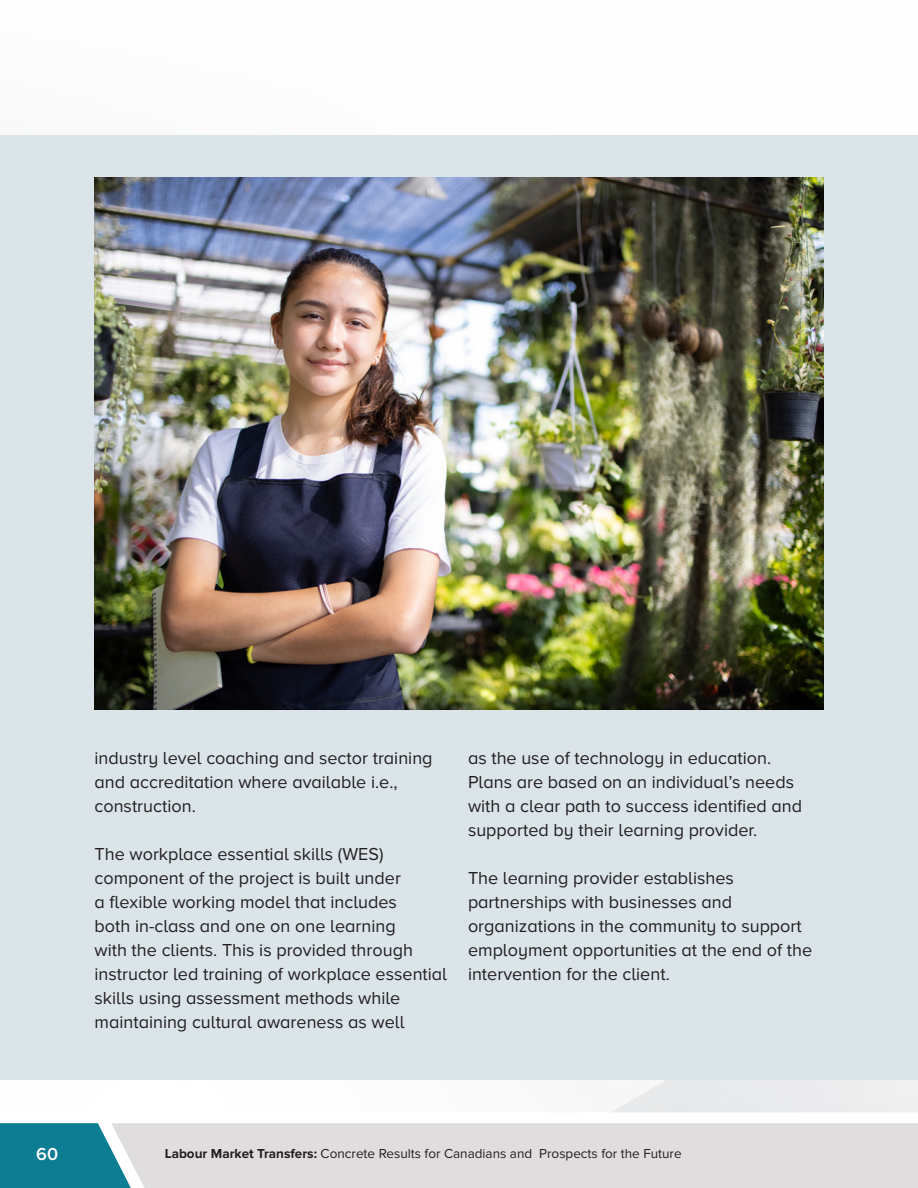
<style>
.page{position:relative;width:918px;height:1188px;background:#fff}
.page>*{position:absolute;margin:0;border:0;box-sizing:border-box;transform-origin:0 0}
.t1{font:18px/24px "Proxima Nova A";color:#231f20}
.t2{font:600 18px "Proxima Nova A";color:#fff}
.t3{font:13.5px "Proxima Nova";color:#231f20}
.s1{font-weight:700}
</style>
<div class="page">
<div style="left:0;top:1123px;width:111px;height:65px;background:#0d7d93"></div>
<div style="left:111px;top:1123px;width:807px;height:65px;background:#dfddde"></div>
<img style="left:612px;top:1097px;width:51px;height:15px">
<div style="left:0;top:135px;width:918px;height:945px;background:#dae4e9"></div>
<img style="left:94px;top:178px;width:730px;height:532px">
<p class="t1" style="left:94px;top:746px;width:340px">industry level coaching and sector training and accreditation where available i.e., construction.</p>
<p class="t1" style="left:94px;top:842px;width:354px">The workplace essential skills (WES) component of the project is built under<br>a flexible working model that includes<br>both in-class and one on one learning<br>with the clients. This is provided through instructor led training of workplace essential skills using assessment methods while maintaining cultural awareness as well</p>
<p class="t1" style="left:468px;top:745px;width:336px">as the use of technology in education.<br>Plans are based on an individual’s needs with a clear path to success identified and supported by their learning provider.</p>
<p class="t1" style="left:468px;top:865px;width:346px">The learning provider establishes partnerships with businesses and organizations in the community to support employment opportunities at the end of the intervention for the client.</p>
<p class="t2" style="left:36px;top:1144px;width:23px">60</p>
<p class="t3" style="left:165px;top:1146px;width:518px"><span class="s1">Labour Market Transfers:</span> Concrete Results for Canadians and Prospects for the Future</p>
</div>
